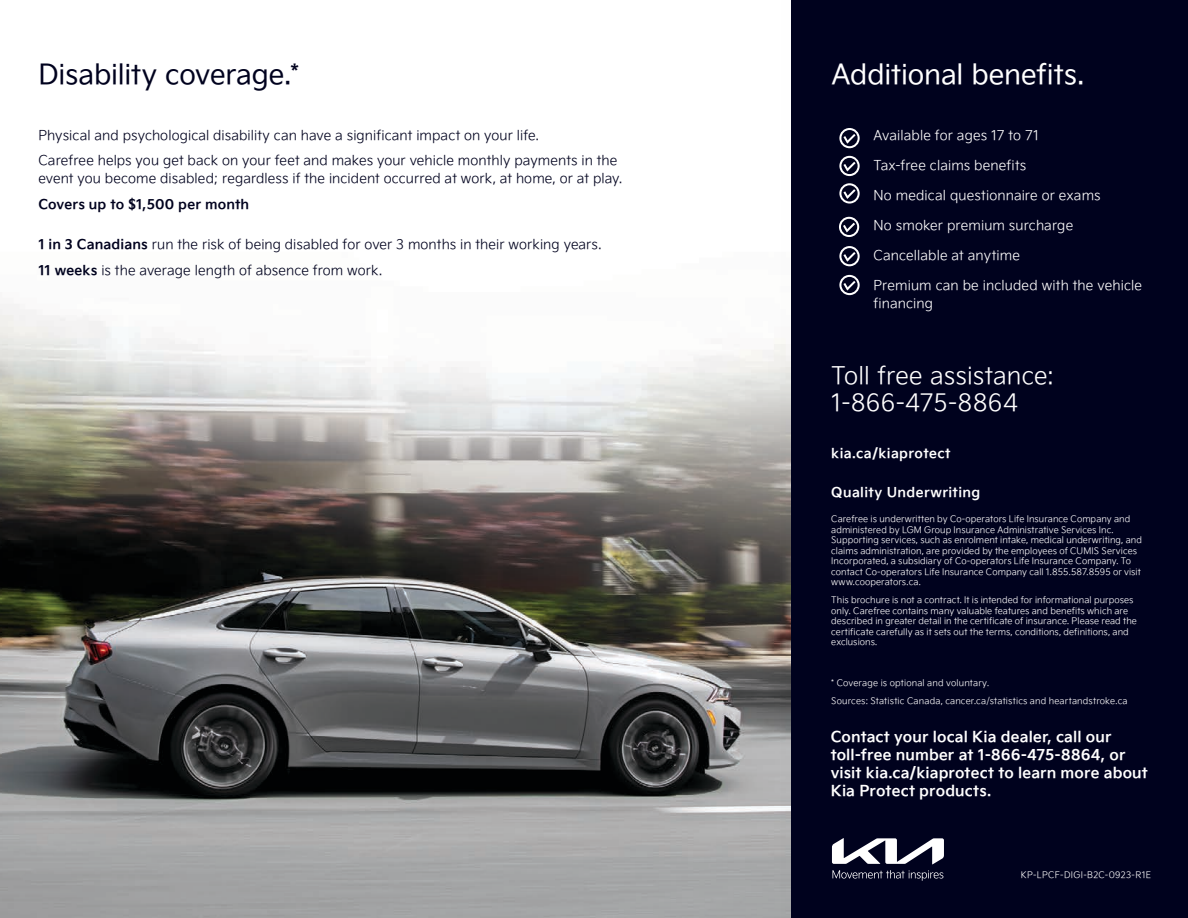
<style>
.page{position:relative;width:1188px;height:918px;background:#fff}
.page>*{position:absolute;margin:0;border:0;box-sizing:border-box;transform-origin:0 0}
.t1{font:27.45px "Kia Signature OTF Regular";letter-spacing:-.005em;color:#00021e}
.t2{font:27.45px "Kia Signature OTF Regular";letter-spacing:-.005em;color:#fff}
.t3{font:24px/27px "Kia Signature OTF Light";letter-spacing:.01em;color:#fff}
.t4{font:15px/18px "Kia Signature OTF Bold";letter-spacing:.01em;color:#fff}
.t5{font:13.5px/25.5px "Kia Signature OTF Light";letter-spacing:.01em;color:#00021e}
.t6{font:13.5px/18px "Kia Signature OTF Light";letter-spacing:.01em;color:#fff}
.t7{font:13.5px "Kia Signature OTF Bold";letter-spacing:.03em;color:#fff}
.t8{font:13.5px "Kia Signature OTF Bold";letter-spacing:.015em;color:#00021e}
.t9{font:9px/10.5px "Kia Signature OTF Light";letter-spacing:.01em;color:#fff}
.t10{font:9px "Kia Signature OTF Light";letter-spacing:.04em;color:#fff}
.s1{font-family:"Kia Signature OTF Bold"}
</style>
<div class="page">
<div style="left:781px;top:0;width:407px;height:918px;background:#00021e"></div>
<img style="left:0;top:0;width:791px;height:917px">
<svg style="left:832px;top:870px;width:111px;height:11px"></svg>
<svg style="left:832px;top:838px;width:112px;height:26px"></svg>
<svg style="left:839px;top:128px;width:21px;height:20px"></svg>
<svg style="left:839px;top:156px;width:21px;height:20px"></svg>
<svg style="left:839px;top:183px;width:21px;height:21px"></svg>
<svg style="left:839px;top:217px;width:20px;height:20px"></svg>
<svg style="left:839px;top:246px;width:21px;height:20px"></svg>
<svg style="left:839px;top:275px;width:21px;height:20px"></svg>
<h1 class="t1" style="left:38px;top:54px;width:262px">Disability coverage.*</h1>
<h3 class="t5" style="left:38px;top:121px;width:581px">Physical and psychological disability can have a significant impact on your life.<br>Carefree helps you get back on your feet and makes your vehicle monthly payments in the</h3>
<h3 class="t5" style="left:38px;top:165px;width:585px">event you become disabled; regardless if the incident occurred at work, at home, or at play.</h3>
<h3 class="t8" style="left:38px;top:194px;width:212px">Covers up to $1,500 per month</h3>
<h3 class="t5" style="left:38px;top:231px;width:565px"><span class="s1">1 in 3 Canadians</span> run the risk of being disabled for over 3 months in their working years.<br><span class="s1">11 weeks</span> is the average length of absence from work.</h3>
<h1 class="t2" style="left:831px;top:54px;width:254px">Additional benefits.</h1>
<h3 class="t6" style="left:873px;top:125px;width:167px">Available for ages 17 to 71</h3>
<h3 class="t6" style="left:873px;top:155px;width:154px">Tax-free claims benefits</h3>
<h3 class="t6" style="left:873px;top:185px;width:229px">No medical questionnaire or exams</h3>
<h3 class="t6" style="left:873px;top:215px;width:201px">No smoker premium surcharge</h3>
<h3 class="t6" style="left:873px;top:245px;width:148px">Cancellable at anytime</h3>
<h3 class="t6" style="left:873px;top:275px;width:270px">Premium can be included with the vehicle financing</h3>
<h2 class="t3" style="left:831px;top:361px;width:224px">Toll free assistance:<br>1-866-475-8864</h2>
<h3 class="t7" style="left:831px;top:443px;width:121px">kia.ca/kiaprotect</h3>
<h3 class="t7" style="left:831px;top:482px;width:150px">Quality Underwriting</h3>
<p class="t9" style="left:831px;top:513px;width:312px">Carefree is underwritten by Co-operators Life Insurance Company and administered by LGM Group Insurance Administrative Services Inc.<br>Supporting services, such as enrolment intake, medical underwriting, and claims administration, are provided by the employees of CUMIS Services Incorporated, a subsidiary of Co-operators Life Insurance Company. To contact Co-operators Life Insurance Company call 1.855.587.8595 or visit www.cooperators.ca.</p>
<p class="t9" style="left:831px;top:594px;width:307px">This brochure is not a contract. It is intended for informational purposes only. Carefree contains many valuable features and benefits which are described in greater detail in the certificate of insurance. Please read the certificate carefully as it sets out the terms, conditions, definitions, and exclusions.</p>
<p class="t9" style="left:831px;top:673px;width:298px;line-height:18px">* Coverage is optional and voluntary.<br>Sources: Statistic Canada, cancer.ca/statistics and heartandstroke.ca</p>
<h3 class="t4" style="left:831px;top:726px;width:319px">Contact your local Kia dealer, call our toll-free number at 1-866-475-8864, or visit kia.ca/kiaprotect to learn more about Kia Protect products.</h3>
<p class="t10" style="left:1021px;top:868px;width:132px">KP-LPCF-DIGI-B2C-0923-R1E</p>
</div>
